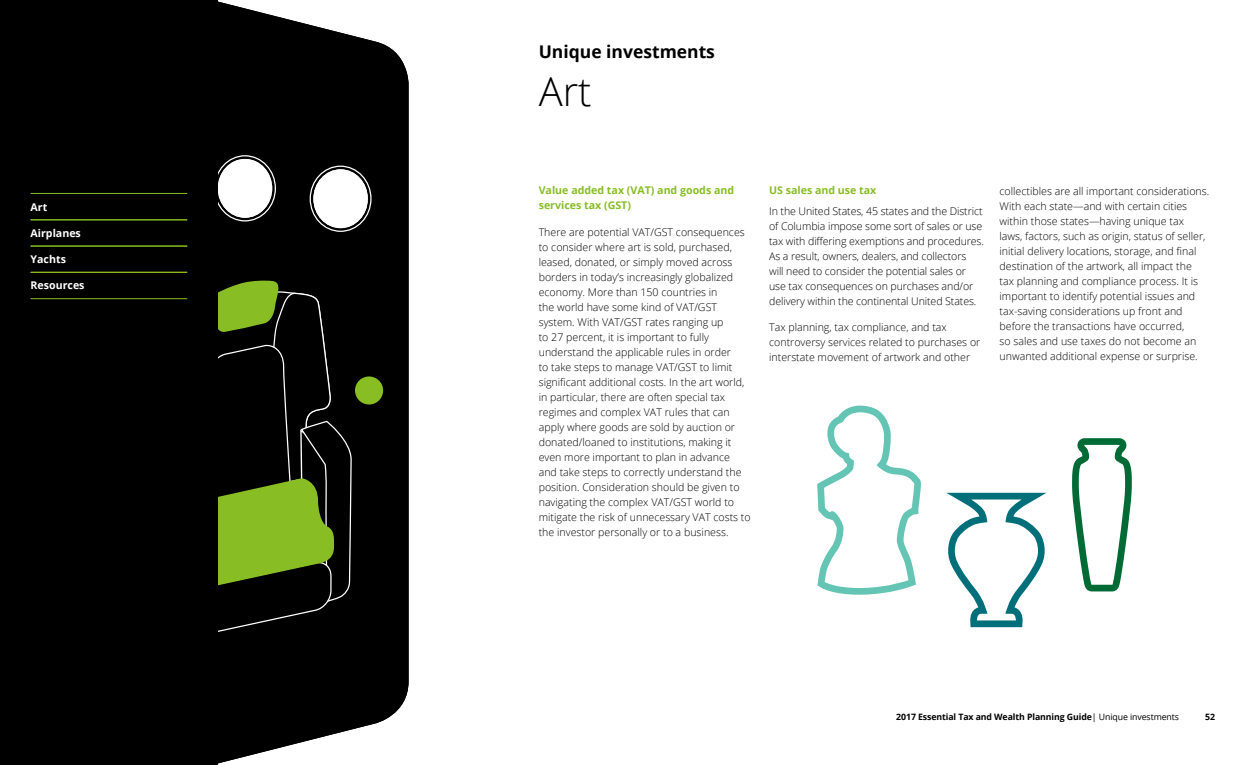
<style>
.page{position:relative;width:1260px;height:765px;background:#fff}
.page>*{position:absolute;margin:0;border:0;box-sizing:border-box;transform-origin:0 0}
.t1{font:300 40px "Open Sans";color:#000}
.t2{font:700 17.5px "Open Sans";color:#000}
.t3{font:300 10.62px/15px "Open Sans";color:#000}
.t4{font:700 10.62px/15px "Open Sans";color:#88bd24}
.t5{font:700 10.62px "Open Sans";color:#fff}
.t6{font:700 8.75px "Open Sans";letter-spacing:-.01em;color:#000}
.s1{font-weight:400}
</style>
<div class="page">
<svg style="left:218px;top:1px;width:191px;height:763px;fill:#000"></svg>
<svg style="left:218px;top:249px;width:134px;height:394px"></svg>
<div style="left:355px;top:376px;width:28px;height:29px;background:#88bd24;border-radius:50%"></div>
<div style="left:218px;top:159px;width:54px;height:59px;background:#fff;border-radius:50%"></div>
<div style="left:214px;top:155px;width:62px;height:67px;border:1px solid #fff;border-radius:50%"></div>
<div style="left:218px;top:159px;width:54px;height:59px;border:4px solid #fff;border-radius:50%"></div>
<div style="left:313px;top:169px;width:55px;height:59px;background:#fff;border-radius:50%"></div>
<div style="left:310px;top:166px;width:62px;height:66px;border:1px solid #fff;border-radius:50%"></div>
<div style="left:313px;top:169px;width:55px;height:59px;border:4px solid #fff;border-radius:50%"></div>
<div style="left:0;top:0;width:218px;height:765px;background:#000"></div>
<hr style="left:31px;top:193px;width:156px;height:1px;background:#88bd24">
<hr style="left:31px;top:220px;width:156px;height:1px;background:#88bd24">
<hr style="left:31px;top:219px;width:156px;height:1px;background:#88bd24">
<hr style="left:31px;top:246px;width:156px;height:1px;background:#88bd24">
<hr style="left:31px;top:272px;width:156px;height:1px;background:#88bd24">
<hr style="left:31px;top:298px;width:156px;height:1px;background:#88bd24">
<svg style="left:817px;top:406px;width:104px;height:189px"></svg>
<svg style="left:947px;top:493px;width:99px;height:134px"></svg>
<svg style="left:1072px;top:438px;width:60px;height:153px"></svg>
<p class="t5" style="left:31px;top:199px;width:18px">Art</p>
<p class="t5" style="left:31px;top:226px;width:52px">Airplanes</p>
<p class="t5" style="left:31px;top:252px;width:37px">Yachts</p>
<p class="t5" style="left:31px;top:278px;width:55px">Resources</p>
<h2 class="t2" style="left:539px;top:40px;width:178px">Unique investments</h2>
<h1 class="t1" style="left:539px;top:64px;width:54px">Art</h1>
<p class="t4" style="left:539px;top:183px;width:197px">Value added tax (VAT) and goods and services tax (GST)</p>
<p class="t3" style="left:539px;top:224px;width:214px">There are potential VAT/GST consequences to consider where art is sold, purchased, leased, donated, or simply moved across borders in today’s increasingly globalized economy. More than 150 countries in<br>the world have some kind of VAT/GST system. With VAT/GST rates ranging up<br>to 27 percent, it is important to fully understand the applicable rules in order<br>to take steps to manage VAT/GST to limit significant additional costs. In the art world, in particular, there are often special tax regimes and complex VAT rules that can apply where goods are sold by auction or donated/loaned to institutions, making it even more important to plan in advance<br>and take steps to correctly understand the position. Consideration should be given to navigating the complex VAT/GST world to mitigate the risk of unnecessary VAT costs to the investor personally or to a business.</p>
<p class="t4" style="left:769px;top:183px;width:109px">US sales and use tax</p>
<p class="t3" style="left:769px;top:203px;width:216px">In the United States, 45 states and the District of Columbia impose some sort of sales or use tax with differing exemptions and procedures.<br>As a result, owners, dealers, and collectors<br>will need to consider the potential sales or use tax consequences on purchases and/or delivery within the continental United States.</p>
<p class="t3" style="left:769px;top:320px;width:213px">Tax planning, tax compliance, and tax controversy services related to purchases or interstate movement of artwork and other</p>
<p class="t3" style="left:1000px;top:183px;width:211px">collectibles are all important considerations.<br>With each state—and with certain cities within those states—having unique tax laws, factors, such as origin, status of seller, initial delivery locations, storage, and final destination of the artwork, all impact the<br>tax planning and compliance process. It is important to identify potential issues and tax-saving considerations up front and before the transactions have occurred,<br>so sales and use taxes do not become an unwanted additional expense or surprise.</p>
<p class="t6" style="left:896px;top:711px;width:284px">2017 Essential Tax and Wealth Planning Guide<span class="s1">| Unique investments</span></p>
<p class="t6" style="left:1205px;top:711px;width:11px">52</p>
</div>
